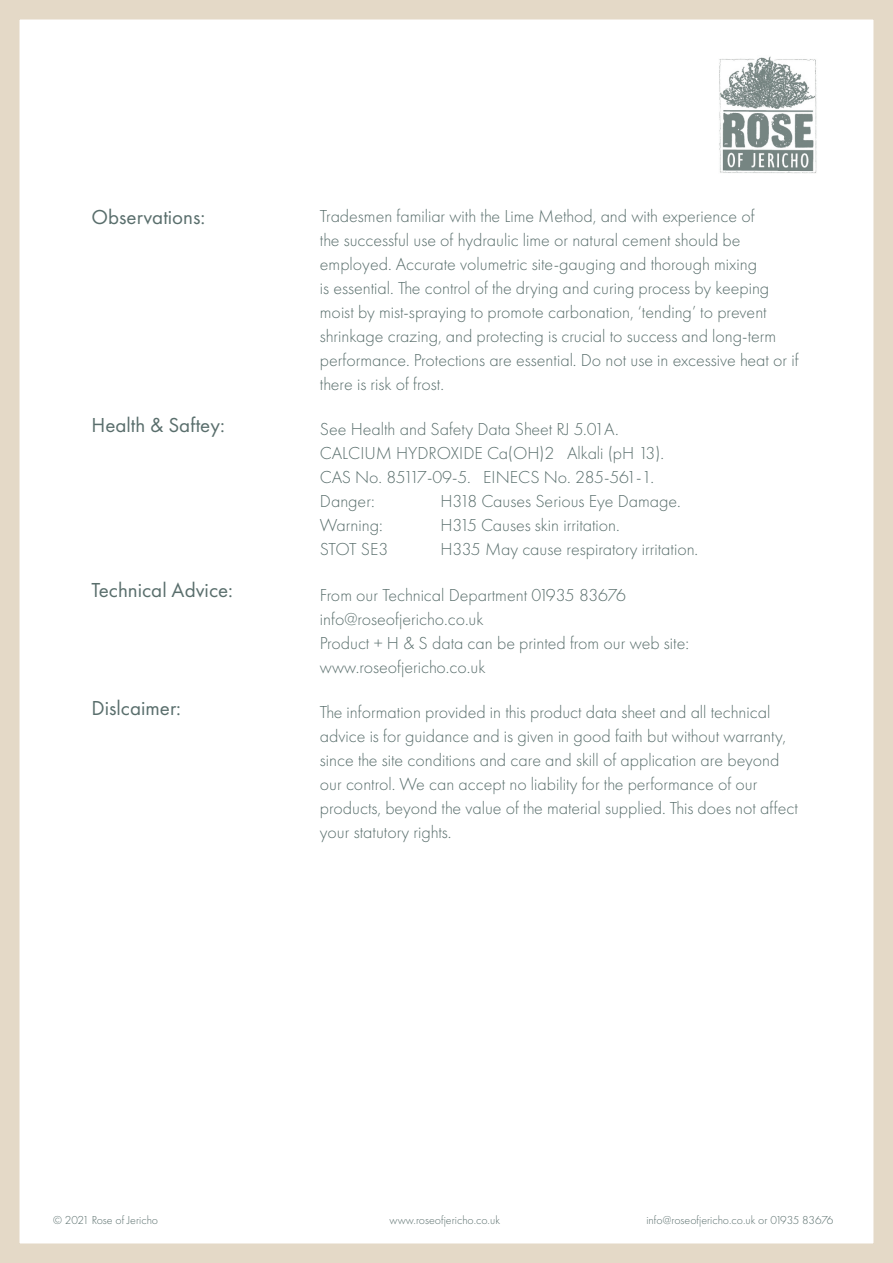
<style>
.page{position:relative;width:893px;height:1263px;background:#fff}
.page>*{position:absolute;margin:0;border:0;box-sizing:border-box;transform-origin:0 0}
.t1{font:21px "Futura PT";color:#596e6c}
.t2{font:300 18px/24px "Futura PT";color:#596e6c}
.t3{font:300 12px "Futura PT";color:#596e6c}
</style>
<div class="page">
<div style="left:0;top:0;width:893px;height:1263px;border:20px solid #e4d9c7"></div>
<img style="left:719px;top:56px;width:98px;height:118px">
<p class="t1" style="left:92px;top:205px;width:115px">Observations:</p>
<p class="t1" style="left:92px;top:412px;width:135px">Health &amp; Saftey:</p>
<p class="t1" style="left:92px;top:578px;width:143px">Technical Advice:</p>
<p class="t1" style="left:92px;top:696px;width:91px">Dislcaimer:</p>
<p class="t2" style="left:320px;top:204px;width:480px">Tradesmen familiar with the Lime Method, and with experience of<br>the successful use of hydraulic lime or natural cement should be employed. Accurate volumetric site-gauging and thorough mixing<br>is essential. The control of the drying and curing process by keeping moist by mist-spraying to promote carbonation, ‘tending’ to prevent shrinkage crazing, and protecting is crucial to success and long-term performance. Protections are essential. Do not use in excessive heat or if there is risk of frost.</p>
<p class="t2" style="left:320px;top:417px;width:346px">See Health and Safety Data Sheet RJ 5.01A.<br>CALCIUM HYDROXIDE Ca(OH)2 Alkali (pH 13).<br>CAS No. 85117-09-5. EINECS No. 285-561-1.<br>Danger:</p>
<p class="t2" style="left:440px;top:489px;width:242px">H318 Causes Serious Eye Damage.</p>
<p class="t2" style="left:320px;top:513px;width:64px">Warning:</p>
<p class="t2" style="left:440px;top:513px;width:181px">H315 Causes skin irritation.</p>
<p class="t2" style="left:320px;top:537px;width:70px">STOT SE3</p>
<p class="t2" style="left:440px;top:537px;width:259px">H335 May cause respiratory irritation.</p>
<p class="t2" style="left:320px;top:583px;width:371px">From our Technical Department 01935 83676 info@roseofjericho.co.uk<br>Product + H &amp; S data can be printed from our web site: www.roseofjericho.co.uk</p>
<p class="t2" style="left:320px;top:700px;width:479px">The information provided in this product data sheet and all technical advice is for guidance and is given in good faith but without warranty, since the site conditions and care and skill of application are beyond our control. We can accept no liability for the performance of our products, beyond the value of the material supplied. This does not affect your statutory rights.</p>
<p class="t3" style="left:53px;top:1213px;width:106px">© 2021 Rose of Jericho</p>
<p class="t3" style="left:390px;top:1213px;width:112px">www.roseofjericho.co.uk</p>
<p class="t3" style="left:646px;top:1213px;width:189px">info@roseofjericho.co.uk or 01935 83676</p>
</div>
